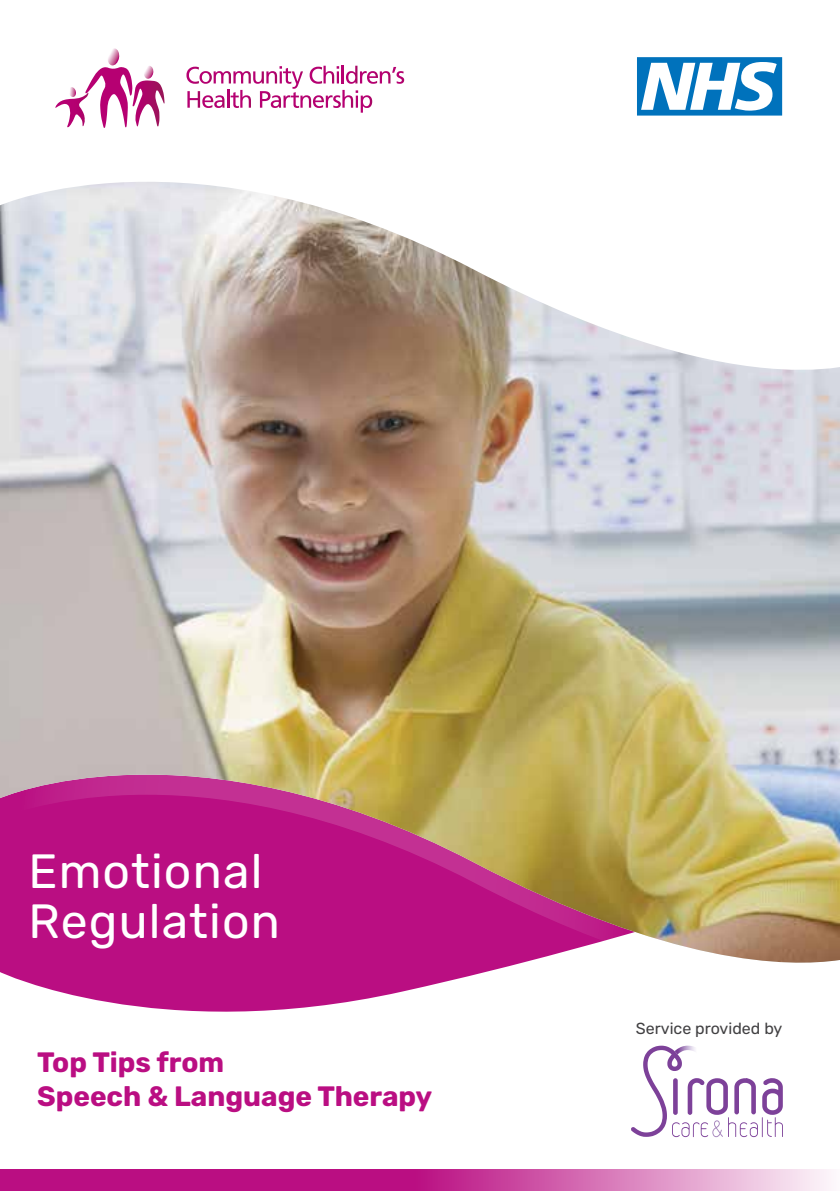
<style>
.page{position:relative;width:840px;height:1191px;background:#fff}
.page>*{position:absolute;margin:0;border:0;box-sizing:border-box;transform-origin:0 0}
.t1{font:48px/50px "Rubik";letter-spacing:.025em;color:#fff}
.t2{font:700 28px/34px "Rubik";color:#ba0e82}
.t3{font:16px "Rubik";color:#414042}
</style>
<div class="page">
<svg style="left:0;top:1169px;width:831px;height:22px;fill:#ba0e82"></svg>
<svg style="left:32px;top:984px;width:403px;height:28px;fill:#ba0e82"></svg>
<img style="left:0;top:417px;width:839px;height:547px">
<svg style="left:0;top:57px;width:839px;height:360px"></svg>
<svg style="left:631px;top:1045px;width:151px;height:92px"></svg>
<svg style="left:636px;top:57px;width:145px;height:59px"></svg>
<svg style="left:55px;top:48px;width:109px;height:80px"></svg>
<svg style="left:186px;top:66px;width:218px;height:47px"></svg>
<h1 class="t1" style="left:28px;top:847px;width:253px">Emotional<br>Regulation</h1>
<p class="t2" style="left:37px;top:1046px;width:396px">Top Tips from<br>Speech &amp; Language Therapy</p>
<p class="t3" style="left:635px;top:1019px;width:148px">Service provided by</p>
</div>
